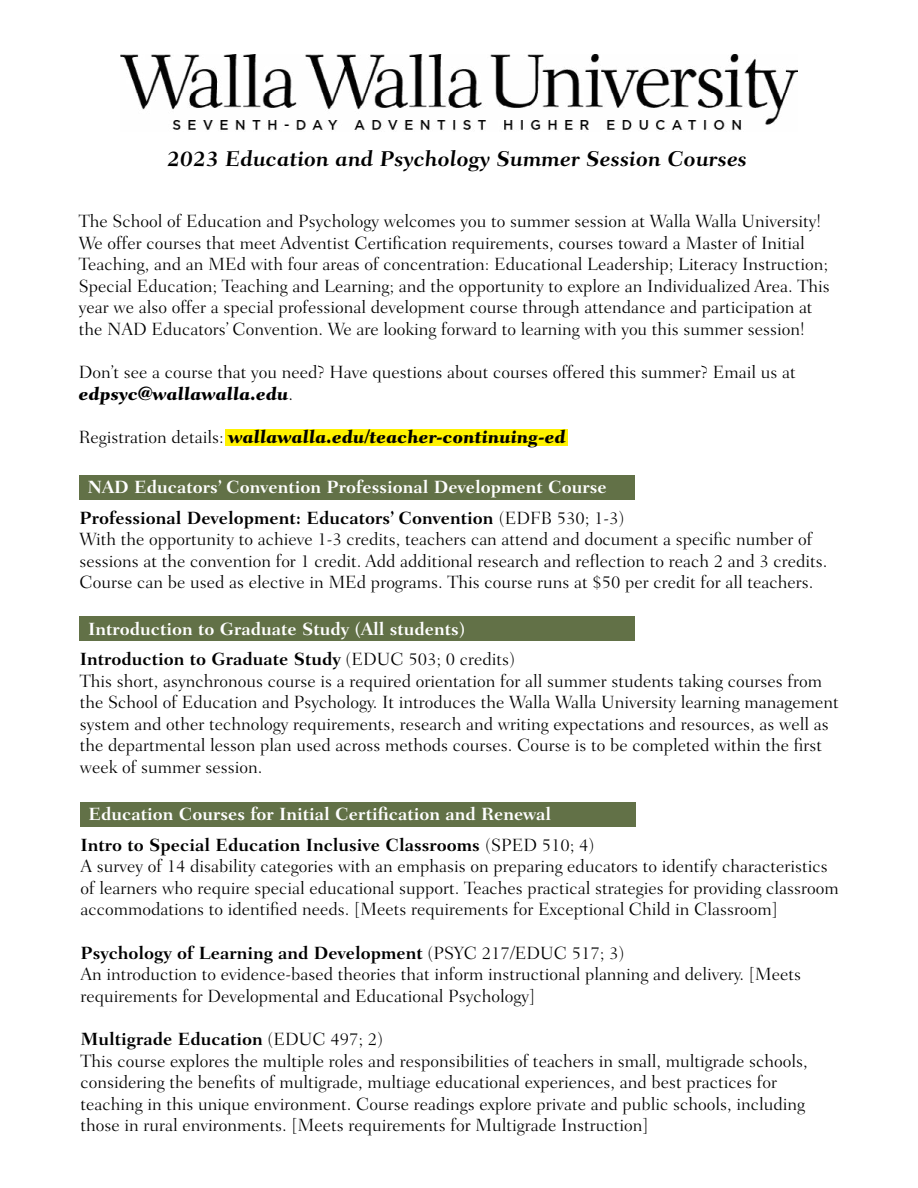
<style>
.page{position:relative;width:918px;height:1188px;background:#fff}
.page>*{position:absolute;margin:0;border:0;box-sizing:border-box;transform-origin:0 0}
.t1{font:700 21.75px "Fairfield LT Std Caption";color:#000}
.t2{font:300 18px/21.6px "Fairfield LT Std";color:#000}
.t3{font:700 18px/30.2px "Fairfield LT Std";color:#fff}
.t4{font:800 18px "Fairfield LT Std Caption";color:#000}
.s1{font-family:"Fairfield LT Std";font-weight:300}
.s2{color:#000}
.s3{font-weight:300;color:#000}
.s4{font-weight:700}
</style>
<div class="page">
<div style="left:226px;top:430px;width:342px;height:16px;background:#fff200"></div>
<img style="left:121px;top:54px;width:676px;height:76px">
<div style="left:79px;top:475px;width:555px;height:25px;background:#627147"></div>
<div style="left:79px;top:617px;width:556px;height:24px;background:#627147"></div>
<div style="left:80px;top:802px;width:556px;height:25px;background:#627147"></div>
<p class="t1" style="left:167px;top:146px;width:581px">2023 Education and Psychology Summer Session Courses</p>
<p class="t2" style="left:79px;top:210px;width:752px">The School of Education and Psychology welcomes you to summer session at Walla Walla University!<br>We offer courses that meet Adventist Certification requirements, courses toward a Master of Initial Teaching, and an MEd with four areas of concentration: Educational Leadership; Literacy Instruction; Special Education; Teaching and Learning; and the opportunity to explore an Individualized Area. This year we also offer a special professional development course through attendance and participation at the NAD Educators’ Convention. We are looking forward to learning with you this summer session!</p>
<p class="t2" style="left:79px;top:362px;width:718px">Don’t see a course that you need? Have questions about courses offered this summer? Email us at</p>
<p class="t4" style="left:79px;top:383px;width:216px">edpsyc@wallawalla.edu<span class="s1">.</span></p>
<p class="t4" style="left:79px;top:427px;width:489px"><span class="s1">Registration details:</span> wallawalla.edu/teacher-continuing-ed</p>
<p class="t3" style="left:79px;top:472px;width:547px;text-align:center">NAD Educators’ Convention Professional Development Course<br><span class="s2">Professional Development: Educators’ Convention</span> <span class="s3">(EDFB 530; 1-3)</span></p>
<p class="t2" style="left:79px;top:528px;width:750px">With the opportunity to achieve 1-3 credits, teachers can attend and document a specific number of sessions at the convention for 1 credit. Add additional research and reflection to reach 2 and 3 credits.<br>Course can be used as elective in MEd programs. This course runs at $50 per credit for all teachers.</p>
<p class="t3" style="left:80px;top:614px;width:437px;text-indent:8px">Introduction to Graduate Study (All students)<br><span class="s2">Introduction to Graduate Study</span> <span class="s3">(EDUC 503; 0 credits)</span></p>
<p class="t2" style="left:80px;top:670px;width:760px">This short, asynchronous course is a required orientation for all summer students taking courses from the School of Education and Psychology. It introduces the Walla Walla University learning management system and other technology requirements, research and writing expectations and resources, as well as the departmental lesson plan used across methods courses. Course is to be completed within the first week of summer session.</p>
<p class="t3" style="left:80px;top:800px;width:516px;text-indent:8px">Education Courses for Initial Certification and Renewal<br><span class="s2">Intro to Special Education Inclusive Classrooms</span> <span class="s3">(SPED 510; 4)</span></p>
<p class="t2" style="left:80px;top:856px;width:760px">A survey of 14 disability categories with an emphasis on preparing educators to identify characteristics of learners who require special educational support. Teaches practical strategies for providing classroom accommodations to identified needs. [Meets requirements for Exceptional Child in Classroom]</p>
<p class="t2" style="left:80px;top:942px;width:722px"><span class="s4">Psychology of Learning and Development</span> (PSYC 217/EDUC 517; 3)<br>An introduction to evidence-based theories that inform instructional planning and delivery. [Meets requirements for Developmental and Educational Psychology]</p>
<p class="t2" style="left:80px;top:1028px;width:729px"><span class="s4">Multigrade Education</span> (EDUC 497; 2)<br>This course explores the multiple roles and responsibilities of teachers in small, multigrade schools, considering the benefits of multigrade, multiage educational experiences, and best practices for teaching in this unique environment. Course readings explore private and public schools, including those in rural environments. [Meets requirements for Multigrade Instruction]</p>
</div>
